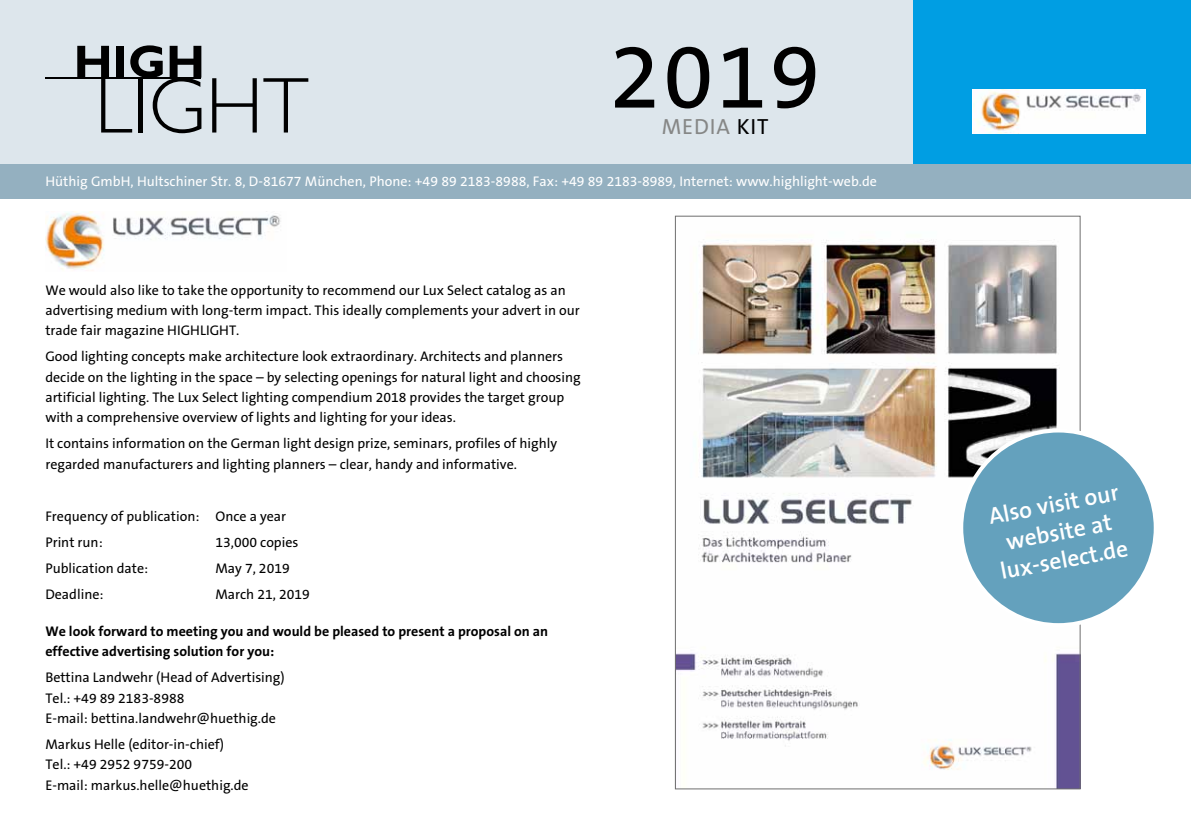
<style>
.page{position:relative;width:1191px;height:840px;background:#fff}
.page>*{position:absolute;margin:0;border:0;box-sizing:border-box;transform-origin:0 0}
.t1{font:92px "The Sans Os F";color:#000}
.t2{font:600 23.4px/28.2px "The Sans Os F";color:#fff;text-align:center}
.t3{font:22px "The Sans Os F";letter-spacing:.04em;color:#868786}
.t4{font:14px/20.4px "The Sans Os F";color:#000}
.t5{font:14px "The Sans Os F";color:#fff}
.t6{font:700 14px/20.2px "The Sans Os F";color:#000}
.s1{color:#000}
</style>
<div class="page">
<div style="left:0;top:0;width:1191px;height:164px;background:#dde6ec"></div>
<div style="left:913px;top:0;width:278px;height:198px;background:#009ee3"></div>
<div style="left:0;top:164px;width:1191px;height:34px;background:#94b0c0"></div>
<svg style="left:212px;top:78px;width:45px;height:54px"></svg>
<svg style="left:263px;top:78px;width:45px;height:54px"></svg>
<svg style="left:77px;top:45px;width:124px;height:88px"></svg>
<hr style="left:45px;top:77px;width:156px;height:2px;background:#000">
<img style="left:677px;top:239px;width:401px;height:548px">
<img style="left:45px;top:211px;width:236px;height:59px">
<img style="left:973px;top:89px;width:171px;height:44px">
<div style="left:961px;top:430px;width:194px;height:194px;background:#64a1bd;border-radius:50%"></div>
<div style="left:959px;top:428px;width:198px;height:198px;border:4px solid #fff;border-radius:50%"></div>
<h1 class="t1" style="left:609px;top:17px;width:212px">2019</h1>
<h3 class="t3" style="left:662px;top:112px;width:108px">Media <span class="s1">KIT</span></h3>
<p class="t5" style="left:45px;top:172px;width:833px">Hüthig GmbH, Hultschiner Str. 8, D-81677 München, Phone: +49 89 2183-8988, Fax: +49 89 2183-8989, I nternet: www.highlight-web.de</p>
<p class="t4" style="left:45px;top:280px;width:536px">We would also like to take the opportunity to recommend our Lux Select catalog as an advertising medium with long-term impact. This ideally complements your advert in our trade fair magazine HIGHLIGHT.</p>
<p class="t4" style="left:45px;top:346px;width:537px">Good lighting concepts make architecture look extraordinary. Architects and planners decide on the lighting in the space – by selecting openings for natural light and choosing artificial lighting. The Lux Select lighting compendium 2018 provides the target group with a comprehensive overview of lights and lighting for your ideas.</p>
<p class="t4" style="left:45px;top:433px;width:513px">It contains information on the German light design prize, seminars, profiles of highly regarded manufacturers and lighting planners – clear, handy and informative.</p>
<p class="t4" style="left:45px;top:502px;width:242px;line-height:26px">Frequency of publication: Once a year<br>Print run:</p>
<p class="t4" style="left:215px;top:531px;width:84px">13,000 copies</p>
<p class="t4" style="left:45px;top:557px;width:104px">Publication date:</p>
<p class="t4" style="left:215px;top:557px;width:76px">May 7, 2019</p>
<p class="t4" style="left:45px;top:583px;width:60px">Deadline:</p>
<p class="t4" style="left:215px;top:583px;width:96px">March 21, 2019</p>
<p class="t6" style="left:45px;top:620px;width:504px">We look forward to meeting you and would be pleased to present a proposal on an effective advertising solution for you:</p>
<p class="t4" style="left:45px;top:667px;width:241px">Bettina Landwehr (Head of Advertising)<br>Tel.: +49 89 2183-8988<br>E-mail: bettina.landwehr@huethig.de</p>
<p class="t4" style="left:45px;top:733px;width:205px">Markus Helle (editor-in-chief)<br>Tel.: +49 2952 9759-200<br>E-mail: markus.helle@huethig.de</p>
<h2 class="t2" style="left:986px;top:503px;width:133px;rotate:-11deg">Also visit our website at lux-select.de</h2>
</div>
